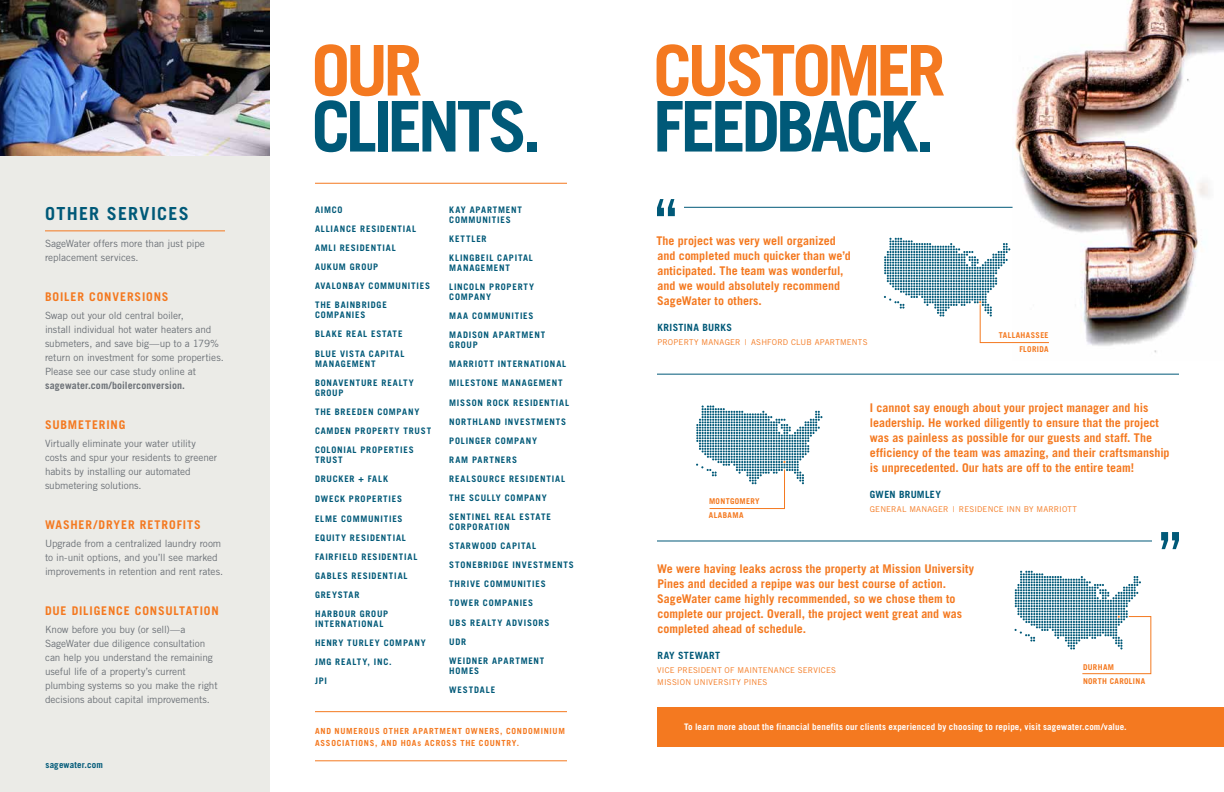
<style>
.page{position:relative;width:1224px;height:792px;background:#fff}
.page>*{position:absolute;margin:0;border:0;box-sizing:border-box;transform-origin:0 0}
.t1{font:700 70px "Trade Gothic LT Std";letter-spacing:-.065em;color:#005978}
.t2{font:700 70px "Trade Gothic LT Std";letter-spacing:-.065em;color:#f47920}
.t3{font:700 18px "Trade Gothic LT Std";letter-spacing:.065em;color:#005978}
.t4{font:700 12px/15px "Trade Gothic LT Std";color:#f47920}
.t5{font:700 12px "Trade Gothic LT Std";letter-spacing:.07em;color:#f47920}
.t6{font:700 12px "Trade Gothic LT Std";letter-spacing:.075em;color:#f47920}
.t7{font:10px/14px "Trade Gothic LT Std";letter-spacing:-.01em;color:#6c7177}
.t8{font:700 10px "Trade Gothic LT Std";letter-spacing:.035em;color:#005978}
.t9{font:700 10px "Trade Gothic LT Std";letter-spacing:.01em;color:#6c7177}
.t10{font:700 9px/19px "Trade Gothic LT Std";letter-spacing:.09em;color:#005978}
.t11{font:700 9px "Trade Gothic LT Std";letter-spacing:.015em;color:#fff}
.t12{font:700 9px "Trade Gothic LT Std";letter-spacing:.015em;color:#005978}
.t13{font:700 8.4px/12px "Trade Gothic LT Std";letter-spacing:.09em;color:#f47920}
.t14{font:8px/12px "Trade Gothic LT Std";letter-spacing:.02em;color:#f47920}
.t15{font:700 8px/14px "Trade Gothic LT Std";letter-spacing:.045em;color:#f47920}
</style>
<div class="page">
<img style="left:1013px;top:0;width:211px;height:353px">
<div style="left:0;top:0;width:270px;height:792px;background:#ebebe7"></div>
<hr style="left:315px;top:183px;width:252px;height:1px;background:#f47920">
<hr style="left:315px;top:760px;width:252px;height:1px;background:#f47920">
<hr style="left:657px;top:374px;width:522px;height:1px;background:#005978">
<img style="left:0;top:0;width:270px;height:156px">
<hr style="left:684px;top:207px;width:329px;height:1px;background:#005978">
<svg style="left:657px;top:199px;width:18px;height:17px"></svg>
<hr style="left:657px;top:541px;width:495px;height:1px;background:#005978">
<svg style="left:1161px;top:532px;width:18px;height:17px"></svg>
<hr style="left:315px;top:711px;width:252px;height:1px;background:#f47920">
<div style="left:657px;top:707px;width:567px;height:40px;background:#f47920"></div>
<svg style="left:1015px;top:571px;width:137px;height:103px"></svg>
<svg style="left:696px;top:405px;width:126px;height:104px"></svg>
<hr style="left:45px;top:230px;width:180px;height:1px;background:#f47920">
<svg style="left:884px;top:238px;width:166px;height:105px"></svg>
<h2 class="t3" style="left:45px;top:203px;width:145px">OTHER SERVICES</h2>
<p class="t7" style="left:45px;top:237px;width:161px">SageWater offers more than just pipe replacement services.</p>
<h3 class="t5" style="left:45px;top:289px;width:125px">BOILER CONVERSIONS</h3>
<p class="t7" style="left:45px;top:309px;width:180px">Swap out your old central boiler,<br>install individual hot water heaters and submeters, and save big—up to a 179% return on investment for some properties.<br>Please see our case study online at</p>
<p class="t9" style="left:45px;top:380px;width:142px">sagewater.com/boilerconversion.</p>
<h3 class="t5" style="left:45px;top:417px;width:82px">SUBMETERING</h3>
<p class="t7" style="left:45px;top:437px;width:174px">Virtually eliminate your water utility costs and spur your residents to greener habits by installing our automated submetering solutions.</p>
<h3 class="t6" style="left:45px;top:517px;width:157px">WASHER/DRYER RETROFITS</h3>
<p class="t7" style="left:45px;top:537px;width:180px">Upgrade from a centralized laundry room to in-unit options, and you’ll see marked improvements in retention and rent rates.</p>
<h3 class="t5" style="left:45px;top:603px;width:175px">DUE DILIGENCE CONSULTATION</h3>
<p class="t7" style="left:45px;top:623px;width:174px">Know before you buy (or sell)—a SageWater due diligence consultation can help you understand the remaining useful life of a property’s current plumbing systems so you make the right decisions about capital improvements.</p>
<p class="t12" style="left:45px;top:759px;width:59px">sagewater.com</p>
<h1 class="t2" style="left:311px;top:28px;width:112px">OUR</h1>
<h1 class="t1" style="left:311px;top:84px;width:231px">CLIENTS.</h1>
<p class="t10" style="left:315px;top:201px;width:117px">AIMCO<br>ALLIANCE RESIDENTIAL<br>AMLI RESIDENTIAL<br>AUKUM GROUP<br>AVALONBAY COMMUNITIES<br>THE BAINBRIDGE</p>
<p class="t10" style="left:315px;top:306px;width:89px">COMPANIES<br>BLAKE REAL ESTATE</p>
<p class="t10" style="left:315px;top:349px;width:91px;line-height:10px">BLUE VISTA CAPITAL<br>MANAGEMENT</p>
<p class="t10" style="left:315px;top:378px;width:100px;line-height:10px">BONAVENTURE REALTY<br>GROUP</p>
<p class="t10" style="left:315px;top:403px;width:118px">THE BREEDEN COMPANY<br>CAMDEN PROPERTY TRUST<br>COLONIAL PROPERTIES</p>
<p class="t10" style="left:315px;top:451px;width:75px">TRUST<br>DRUCKER + FALK</p>
<p class="t10" style="left:315px;top:490px;width:89px">DWECK PROPERTIES</p>
<p class="t10" style="left:315px;top:510px;width:104px">ELME COMMUNITIES<br>EQUITY RESIDENTIAL<br>FAIRFIELD RESIDENTIAL<br>GABLES RESIDENTIAL<br>GREYSTAR<br>HARBOUR GROUP</p>
<p class="t10" style="left:315px;top:614px;width:112px">INTERNATIONAL<br>HENRY TURLEY COMPANY<br>JMG REALTY, INC.<br>JPI</p>
<p class="t10" style="left:449px;top:205px;width:74px;line-height:10px">KAY APARTMENT<br>COMMUNITIES</p>
<p class="t10" style="left:449px;top:229px;width:85px">KETTLER<br>KLINGBEIL CAPITAL</p>
<p class="t10" style="left:449px;top:258px;width:86px">MANAGEMENT<br>LINCOLN PROPERTY</p>
<p class="t10" style="left:449px;top:287px;width:98px">COMPANY<br>MAA COMMUNITIES<br>MADISON APARTMENT</p>
<p class="t10" style="left:449px;top:335px;width:118px">GROUP<br>MARRIOTT INTERNATIONAL<br>MILESTONE MANAGEMENT</p>
<p class="t10" style="left:449px;top:393px;width:121px">MISSON ROCK RESIDENTIAL<br>NORTHLAND INVESTMENTS<br>POLINGER COMPANY<br>RAM PARTNERS<br>REALSOURCE RESIDENTIAL<br>THE SCULLY COMPANY<br>SENTINEL REAL ESTATE</p>
<p class="t10" style="left:449px;top:517px;width:126px">CORPORATION<br>STARWOOD CAPITAL<br>STONEBRIDGE INVESTMENTS<br>THRIVE COMMUNITIES<br>TOWER COMPANIES</p>
<p class="t10" style="left:449px;top:613px;width:102px">UBS REALTY ADVISORS<br>UDR<br>WEIDNER APARTMENT</p>
<p class="t10" style="left:449px;top:661px;width:47px">HOMES<br>WESTDALE</p>
<p class="t13" style="left:315px;top:725px;width:251px">AND NUMEROUS OTHER APARTMENT OWNERS, CONDOMINIUM<br>ASSOCIATIONS, AND HOAs ACROSS THE COUNTRY.</p>
<h1 class="t2" style="left:653px;top:28px;width:294px">CUSTOMER</h1>
<h1 class="t1" style="left:653px;top:84px;width:283px">FEEDBACK.</h1>
<h3 class="t4" style="left:657px;top:233px;width:196px">The project was very well organized and completed much quicker than we’d anticipated. The team was wonderful, and we would absolutely recommend SageWater to others.</h3>
<p class="t8" style="left:658px;top:321px;width:76px">KRISTINA BURKS</p>
<p class="t14" style="left:657px;top:336px;width:212px">PROPERTY MANAGER | ASHFORD CLUB APARTMENTS</p>
<p class="t15" style="left:999px;top:328px;width:51px;text-align:right">TALLAHASSEE<br>FLORIDA</p>
<p class="t15" style="left:709px;top:494px;width:52px">MONTGOMERY<br>ALABAMA</p>
<p class="t4" style="left:870px;top:400px;width:301px">I cannot say enough about your project manager and his leadership. He worked diligently to ensure that the project was as painless as possible for our guests and staff. The efficiency of the team was amazing, and their craftsmanship is unprecedented. Our hats are off to the entire team!</p>
<p class="t8" style="left:870px;top:488px;width:73px">GWEN BRUMLEY</p>
<p class="t14" style="left:870px;top:503px;width:209px">GENERAL MANAGER | RESIDENCE INN BY MARRIOTT</p>
<p class="t4" style="left:657px;top:561px;width:319px">We were having leaks across the property at Mission University Pines and decided a repipe was our best course of action.<br>SageWater came highly recommended, so we chose them to complete our project. Overall, the project went great and was completed ahead of schedule.</p>
<p class="t8" style="left:658px;top:649px;width:64px">RAY STEWART</p>
<p class="t14" style="left:657px;top:664px;width:180px">VICE PRESIDENT OF MAINTENANCE SERVICES<br>MISSION UNIVERSITY PINES</p>
<p class="t15" style="left:1083px;top:660px;width:64px">DURHAM<br>NORTH CAROLINA</p>
<p class="t11" style="left:684px;top:722px;width:444px">To learn more about the financial benefits our clients experienced by choosing to repipe, visit sagewater.com/value.</p>
</div>
